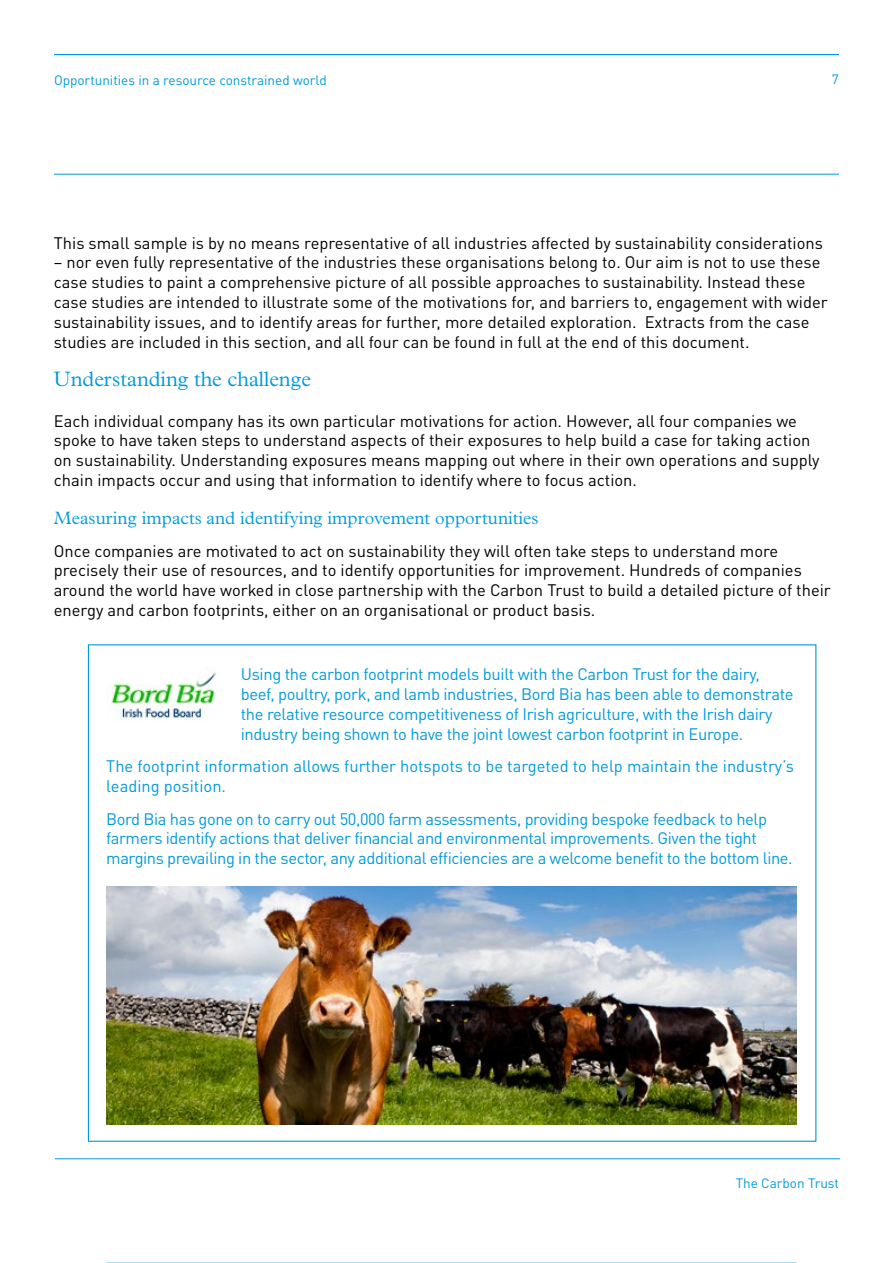
<style>
.page{position:relative;width:893px;height:1263px;background:#fff}
.page>*{position:absolute;margin:0;border:0;box-sizing:border-box;transform-origin:0 0}
.t1{font:300 21px "Plantin MT Std";color:#009ada}
.t2{font:300 18px "Plantin MT Std";color:#009ada}
.t3{font:16.5px/19.8px "DINOT";color:#000}
.t4{font:16.5px/19.8px "DINOT";letter-spacing:-.02em;color:#009ada}
.t5{font:16.5px/19.8px "DINOT";color:#009ada}
.t6{font:13.5px "DINOT";color:#009ada}
</style>
<div class="page">
<hr style="left:54px;top:174px;width:785px;height:1px;background:#009ada">
<hr style="left:54px;top:54px;width:785px;height:1px;background:#009ada">
<hr style="left:55px;top:1158px;width:785px;height:1px;background:#009ada">
<img style="left:106px;top:887px;width:690px;height:238px">
<hr style="left:106px;top:1262px;width:690px;height:1px;background:#009ada">
<img style="left:111px;top:672px;width:105px;height:48px">
<p class="t6" style="left:54px;top:72px;width:274px">Opportunities in a resource constrained world</p>
<p class="t6" style="left:832px;top:70px;width:9px">7</p>
<p class="t3" style="left:54px;top:232px;width:770px">This small sample is by no means representative of all industries affected by sustainability considerations</p>
<p class="t3" style="left:54px;top:252px;width:775px">– nor even fully representative of the industries these organisations belong to. Our aim is not to use these case studies to paint a comprehensive picture of all possible approaches to sustainability. Instead these case studies are intended to illustrate some of the motivations for, and barriers to, engagement with wider sustainability issues, and to identify areas for further, more detailed exploration. Extracts from the case studies are included in this section, and all four can be found in full at the end of this document.</p>
<p class="t1" style="left:54px;top:366px;width:259px">Understanding the challenge</p>
<p class="t3" style="left:54px;top:410px;width:767px">Each individual company has its own particular motivations for action. However, all four companies we spoke to have taken steps to understand aspects of their exposures to help build a case for taking action on sustainability. Understanding exposures means mapping out where in their own operations and supply chain impacts occur and using that information to identify where to focus action.</p>
<p class="t2" style="left:54px;top:508px;width:486px">Measuring impacts and identifying improvement opportunities</p>
<p class="t3" style="left:54px;top:540px;width:778px">Once companies are motivated to act on sustainability they will often take steps to understand more precisely their use of resources, and to identify opportunities for improvement. Hundreds of companies around the world have worked in close partnership with the Carbon Trust to build a detailed picture of their energy and carbon footprints, either on an organisational or product basis.</p>
<p class="t4" style="left:241px;top:664px;width:554px">Using the carbon footprint models built with the Carbon Trust for the dairy, beef, poultry, pork, and lamb industries, Bord Bia has been able to demonstrate the relative resource competitiveness of Irish agriculture, with the Irish dairy industry being shown to have the joint lowest carbon footprint in Europe.</p>
<p class="t5" style="left:106px;top:756px;width:689px">The footprint information allows further hotspots to be targeted to help maintain the industry’s leading position.</p>
<p class="t4" style="left:106px;top:808px;width:688px">Bord Bia has gone on to carry out 50,000 farm assessments, providing bespoke feedback to help farmers identify actions that deliver financial and environmental improvements. Given the tight margins prevailing in the sector, any additional efficiencies are a welcome benefit to the bottom line.</p>
<p class="t6" style="left:736px;top:1174px;width:105px">The Carbon Trust</p>
</div>
